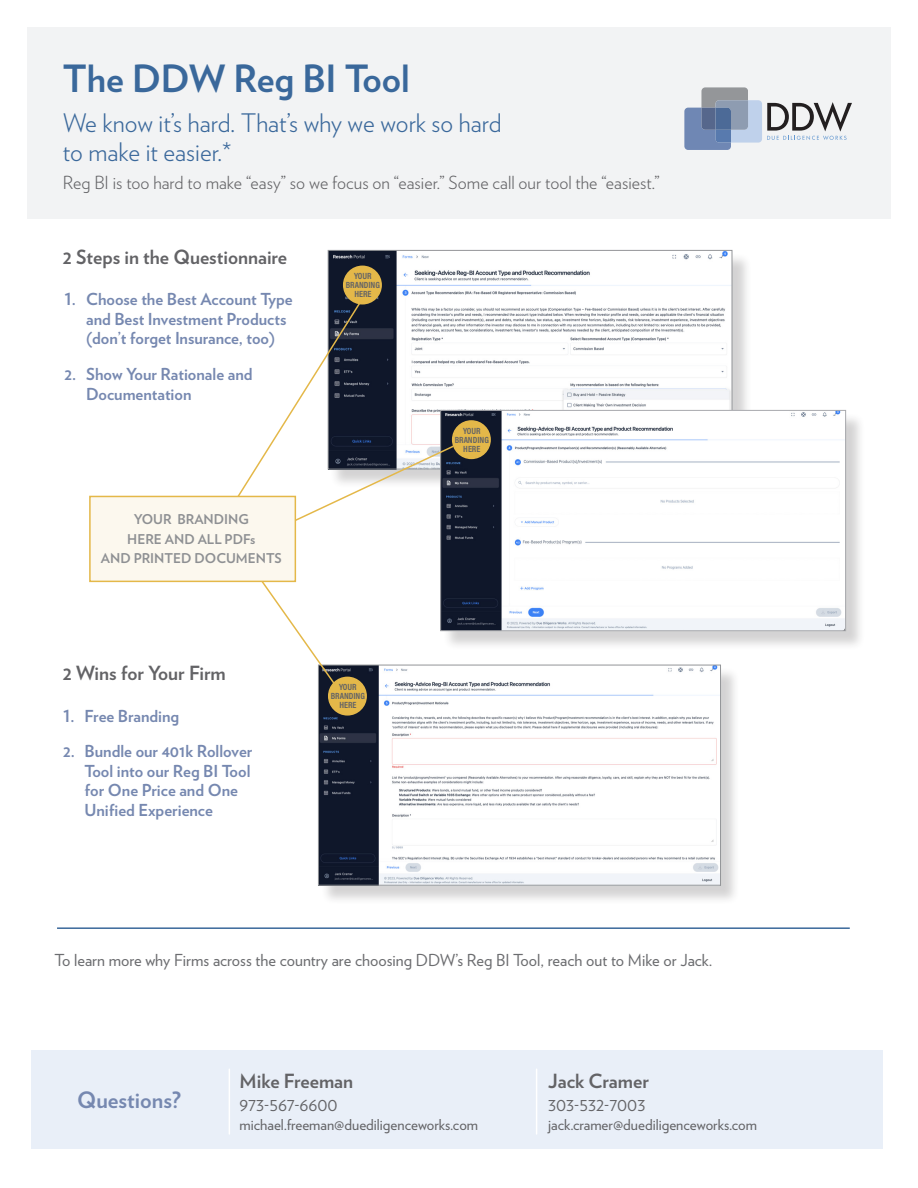
<style>
.page{position:relative;width:918px;height:1188px;background:#fff}
.page>*{position:absolute;margin:0;border:0;box-sizing:border-box;transform-origin:0 0}
.t1{font:700 37.5px "Verlag";color:#3a689b}
.t2{font:300 25.5px/28.5px "Verlag";color:#3a689b}
.t3{font:700 22.5px "Verlag";color:#7688b0}
.t4{font:700 19.5px "Verlag";color:#636366}
.t5{font:300 18px "Verlag";color:#636366}
.t6{font:700 16.5px/19.5px "Verlag";color:#7688b0}
.t7{font:16.5px "Verlag";color:#6c6d70}
.t8{font:15px "Verlag";color:#636366}
.t9{font:700 13.5px/19.5px "Verlag";color:#8e9093;text-align:center}
.t10{font:700 9px/9px "Acumin Pro Cond";color:#636366;text-align:center}
</style>
<div class="page">
<div style="left:31px;top:1050px;width:851px;height:99px;background:#e4ecf7"></div>
<div style="left:27px;top:27px;width:864px;height:191px;background:#f2f3f4"></div>
<svg style="left:684px;top:87px;width:168px;height:63px"></svg>
<div style="left:330px;top:252px;width:422px;height:237px;background:#231f20;opacity:.2"></div>
<img style="left:330px;top:252px;width:400px;height:158px">
<div style="left:443px;top:412px;width:422px;height:238px;background:#231f20;opacity:.2"></div>
<img style="left:442px;top:412px;width:402px;height:217px">
<div style="left:440px;top:410px;width:406px;height:221px;border:1px solid #a8a9ad"></div>
<div style="left:320px;top:667px;width:420px;height:238px;background:#231f20;opacity:.2"></div>
<img style="left:320px;top:667px;width:399px;height:217px">
<div style="left:318px;top:665px;width:403px;height:221px;border:1px solid #939598"></div>
<hr style="left:229px;top:1069px;width:1px;height:65px;background:#fff">
<hr style="left:536px;top:1069px;width:1px;height:65px;background:#fff">
<hr style="left:57px;top:927px;width:793px;height:2px;background:#3a689b">
<div style="left:453px;top:421px;width:37px;height:37px;background:#e4b849;border-radius:50%"></div>
<div style="left:452px;top:420px;width:39px;height:39px;border:2px solid #e4b849;border-radius:50%"></div>
<div style="left:329px;top:677px;width:37px;height:38px;background:#e4b849;border-radius:50%"></div>
<div style="left:328px;top:677px;width:39px;height:39px;border:2px solid #e4b849;border-radius:50%"></div>
<div style="left:344px;top:266px;width:37px;height:38px;background:#e4b849;border-radius:50%"></div>
<div style="left:343px;top:266px;width:39px;height:39px;border:2px solid #e4b849;border-radius:50%"></div>
<svg style="left:235px;top:299px;width:220px;height:245px"></svg>
<svg style="left:247px;top:561px;width:90px;height:125px"></svg>
<div style="left:89px;top:496px;width:207px;height:86px;background:#fcf8ee;border:2px solid #e4b849"></div>
<p class="t1" style="left:63px;top:49px;width:349px">The DDW Reg BI Tool</p>
<p class="t2" style="left:63px;top:108px;width:440px">We know it’s hard. That’s why we work so hard to make it easier.*</p>
<p class="t5" style="left:63px;top:170px;width:598px">Reg BI is too hard to make “easy” so we focus on “easier.” Some call our tool the “easiest.”</p>
<p class="t4" style="left:63px;top:242px;width:226px">2 Steps in the Questionnaire</p>
<p class="t6" style="left:86px;top:289px;width:208px;text-indent:-22px">1. Choose the Best Account Type and Best Investment Products (don’t forget Insurance, too)</p>
<p class="t6" style="left:86px;top:364px;width:168px;text-indent:-22px">2. Show Your Rationale and<br>Documentation</p>
<p class="t10" style="left:346px;top:271px;width:36px">YOUR<br>BRANDING<br>HERE</p>
<p class="t9" style="left:101px;top:509px;width:182px">YOUR BRANDING<br>HERE AND ALL PDFs<br>AND PRINTED DOCUMENTS</p>
<p class="t4" style="left:63px;top:658px;width:164px">2 Wins for Your Firm</p>
<p class="t6" style="left:63px;top:705px;width:118px">1. Free Branding</p>
<p class="t6" style="left:85px;top:741px;width:169px;text-indent:-22px">2. Bundle our 401k Rollover<br>Tool into our Reg BI Tool for One Price and One<br>Unified Experience</p>
<p class="t10" style="left:331px;top:682px;width:36px">YOUR<br>BRANDING<br>HERE</p>
<p class="t10" style="left:455px;top:426px;width:36px">YOUR<br>BRANDING<br>HERE</p>
<p class="t7" style="left:55px;top:948px;width:659px">To learn more why Firms across the country are choosing DDW’s Reg BI Tool, reach out to Mike or Jack.</p>
<p class="t3" style="left:77px;top:1082px;width:105px">Questions?</p>
<p class="t4" style="left:240px;top:1065px;width:115px">Mike Freeman</p>
<p class="t8" style="left:240px;top:1094px;width:107px">973-567-6600‬</p>
<p class="t8" style="left:240px;top:1113px;width:240px">michael.freeman@duediligenceworks.com</p>
<p class="t4" style="left:548px;top:1065px;width:102px">Jack Cramer</p>
<p class="t8" style="left:548px;top:1094px;width:99px">303-532-7003</p>
<p class="t8" style="left:548px;top:1113px;width:210px">jack.cramer@duediligenceworks.com</p>
</div>
